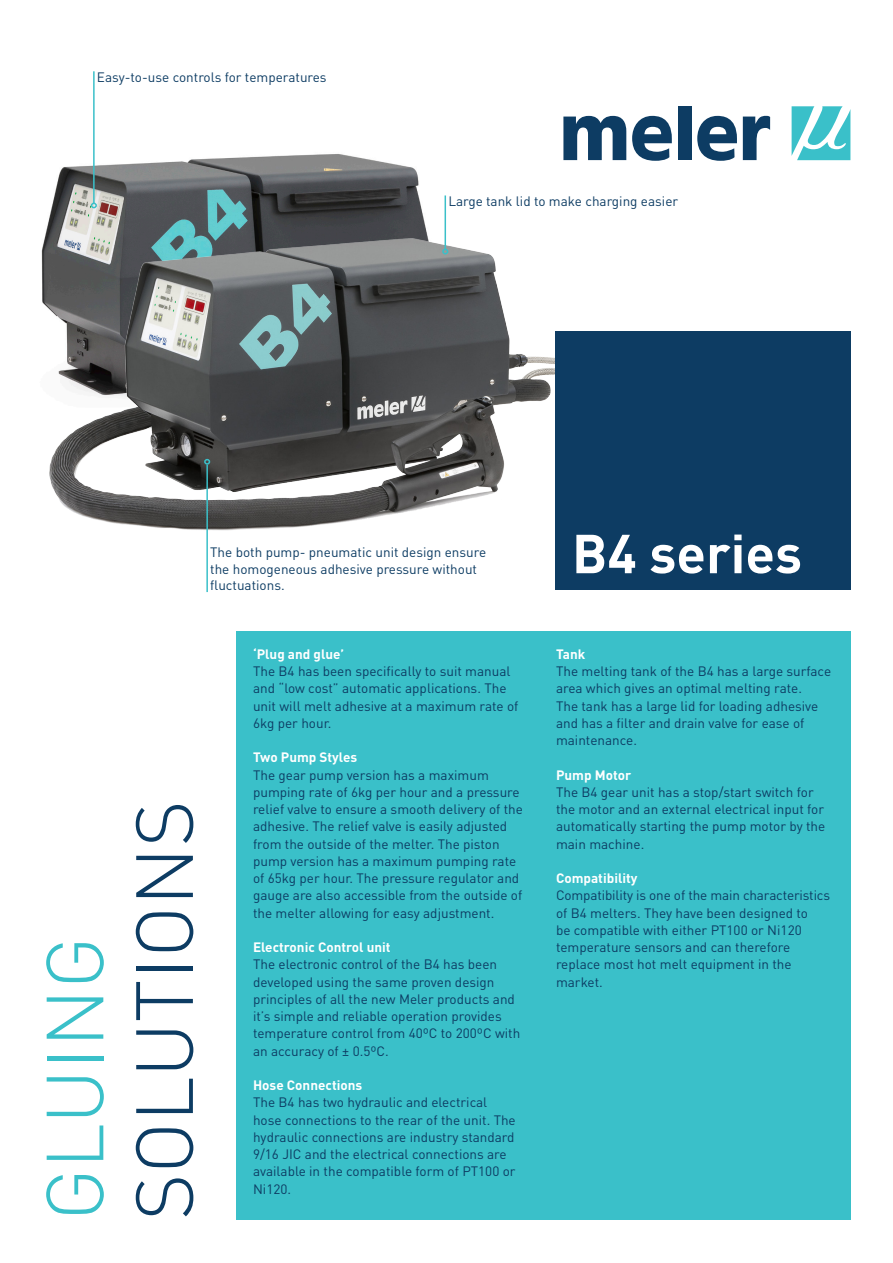
<style>
.page{position:relative;width:893px;height:1263px;background:#fff}
.page>*{position:absolute;margin:0;border:0;box-sizing:border-box;transform-origin:0 0}
.t1{font:300 79.65px/89.6px "DIN Pro";color:#0d3c63}
.t2{font:700 54px "DIN Pro";color:#fff}
.t3{font:13.5px/17.2px "DIN Pro";color:#0d3c63}
.t4{font:700 13.5px "DIN Pro";color:#fff}
.s1{color:#3ac0c9}
</style>
<div class="page">
<svg style="left:563px;top:116px;width:63px;height:44px"></svg>
<svg style="left:632px;top:116px;width:40px;height:45px"></svg>
<div style="left:678px;top:107px;width:13px;height:53px;background:#0d3c63"></div>
<svg style="left:743px;top:116px;width:27px;height:44px"></svg>
<svg style="left:792px;top:106px;width:58px;height:54px"></svg>
<svg style="left:697px;top:116px;width:40px;height:45px"></svg>
<div style="left:236px;top:631px;width:614px;height:589px;background:#3ac0c9"></div>
<img style="left:41px;top:154px;width:382px;height:155px">
<img style="left:49px;top:216px;width:575px;height:315px">
<svg style="left:442px;top:249px;width:6px;height:5px"></svg>
<hr style="left:445px;top:195px;width:1px;height:55px;background:#3ac0c9">
<svg style="left:204px;top:459px;width:6px;height:6px"></svg>
<hr style="left:206px;top:465px;width:2px;height:127px;background:#3ac0c9">
<svg style="left:91px;top:203px;width:6px;height:5px"></svg>
<hr style="left:93px;top:71px;width:2px;height:133px;background:#3ac0c9">
<div style="left:555px;top:332px;width:295px;height:258px;background:#0d3c63"></div>
<p class="t3" style="left:97px;top:68px;width:231px">Easy-to-use controls for temperatures</p>
<p class="t3" style="left:448px;top:192px;width:231px">Large tank lid to make charging easier</p>
<p class="t3" style="left:210px;top:544px;width:277px;line-height:16.5px">The both pump- pneumatic unit design ensure the homogeneous adhesive pressure without fluctuations.</p>
<p class="t1" style="left:27px;top:1220px;width:422px;rotate:-90deg"><span class="s1">GLUING<br></span>SOLUTIONS</p>
<p class="t4" style="left:253px;top:645px;width:93px">‘Plug and glue’</p>
<p class="t3" style="left:253px;top:662px;width:267px">The B4 has been specifically to suit manual and “low cost” automatic applications. The unit will melt adhesive at a maximum rate of 6kg per hour.</p>
<p class="t4" style="left:253px;top:748px;width:106px">Two Pump Styles</p>
<p class="t3" style="left:253px;top:765px;width:237px">The gear pump version has a maximum</p>
<p class="t3" style="left:253px;top:783px;width:271px">pumping rate of 6kg per hour and a pressure relief valve to ensure a smooth delivery of the adhesive. The relief valve is easily adjusted from the outside of the melter. The piston pump version has a maximum pumping rate of 65kg per hour. The pressure regulator and gauge are also accessible from the outside of the melter allowing for easy adjustment.</p>
<p class="t4" style="left:253px;top:938px;width:139px">Electronic Control unit</p>
<p class="t3" style="left:253px;top:955px;width:246px">The electronic control of the B4 has been</p>
<p class="t3" style="left:253px;top:972px;width:269px">developed using the same proven design principles of all the new Meler products and it’s simple and reliable operation provides temperature control from 40ºC to 200ºC with an accuracy of ± 0.5ºC.</p>
<p class="t4" style="left:253px;top:1076px;width:111px">Hose Connections</p>
<p class="t3" style="left:253px;top:1093px;width:264px">The B4 has two hydraulic and electrical hose connections to the rear of the unit. The hydraulic connections are industry standard 9/16 JIC and the electrical connections are available in the compatible form of PT100 or Ni120.</p>
<p class="t2" style="left:572px;top:517px;width:232px">B4 series</p>
<p class="t4" style="left:556px;top:645px;width:31px">Tank</p>
<p class="t3" style="left:556px;top:662px;width:277px">The melting tank of the B4 has a large surface area which gives an optimal melting rate.<br>The tank has a large lid for loading adhesive and has a filter and drain valve for ease of maintenance.</p>
<p class="t4" style="left:556px;top:765px;width:77px">Pump Motor</p>
<p class="t3" style="left:556px;top:783px;width:271px">The B4 gear unit has a stop/start switch for the motor and an external electrical input for automatically starting the pump motor by the main machine.</p>
<p class="t4" style="left:556px;top:869px;width:83px">Compatibility</p>
<p class="t3" style="left:556px;top:886px;width:276px">Compatibility is one of the main characteristics of B4 melters. They have been designed to<br>be compatible with either PT100 or Ni120 temperature sensors and can therefore replace most hot melt equipment in the market.</p>
</div>
